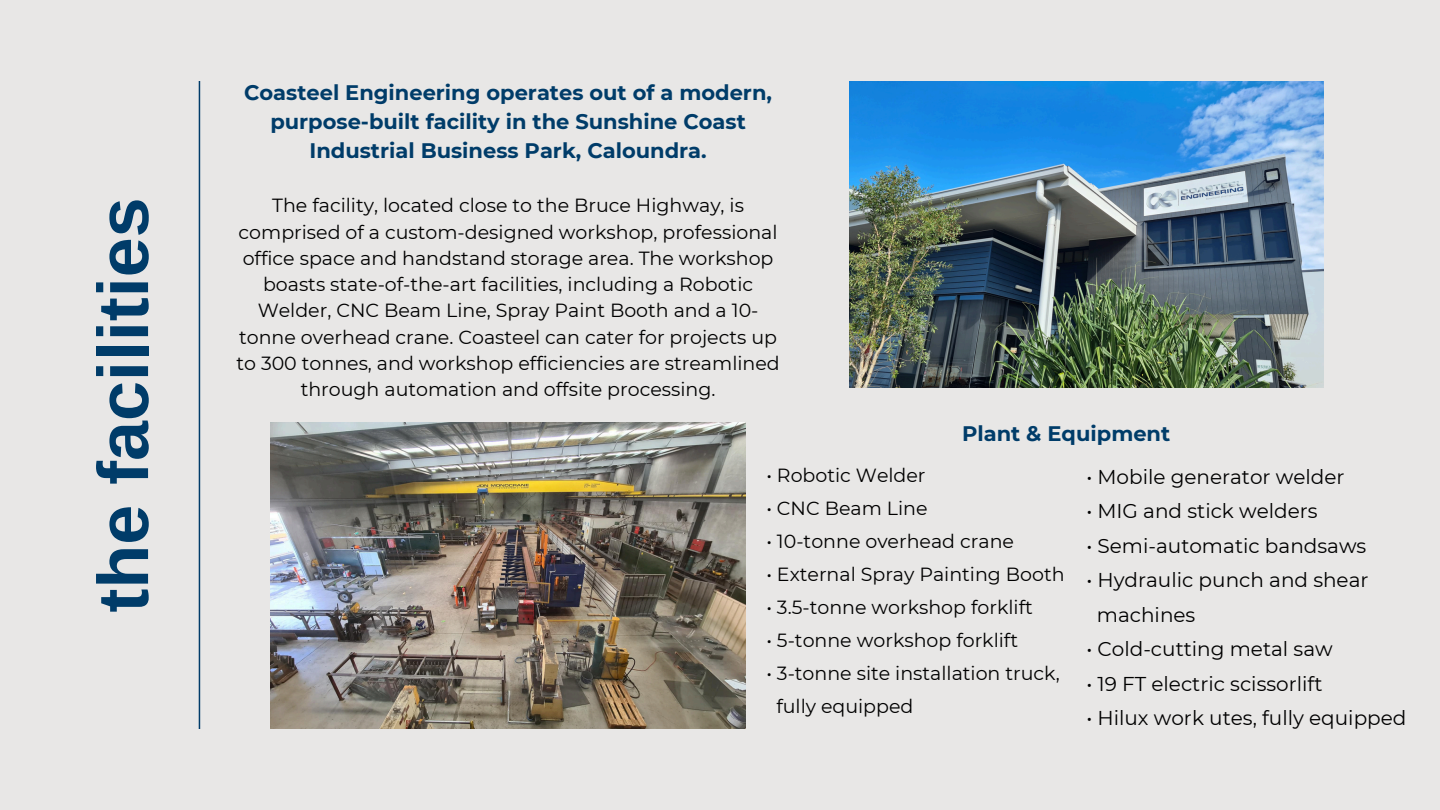
<style>
.page{position:relative;width:1440px;height:810px;background:#e8e7e6}
.page>*{position:absolute;margin:0;border:0;box-sizing:border-box;transform-origin:0 0}
.t1{font:700 71.8px "Liberation Sans";color:#003c69}
.t2{font:700 21px/29.2px "Montserrat";color:#003c69;text-align:center}
.t3{font:20px/34.5px "Montserrat";color:#000}
.t4{font:19px/26.2px "Montserrat";color:#000;text-align:center}
</style>
<div class="page">
<hr style="left:199px;top:81px;width:1px;height:648px;background:#003c69">
<img style="left:849px;top:81px;width:475px;height:307px">
<img style="left:271px;top:422px;width:475px;height:307px">
<h1 class="t1" style="left:74px;top:613px;width:417px;rotate:-90deg">the facilities</h1>
<p class="t2" style="left:244px;top:77px;width:529px">Coasteel Engineering operates out of a modern, purpose-built facility in the Sunshine Coast<br>Industrial Business Park, Caloundra.</p>
<p class="t4" style="left:236px;top:192px;width:545px">The facility, located close to the Bruce Highway, is comprised of a custom-designed workshop, professional office space and handstand storage area. The workshop boasts state-of-the-art facilities, including a Robotic Welder, CNC Beam Line, Spray Paint Booth and a 10- tonne overhead crane. Coasteel can cater for projects up to 300 tonnes, and workshop efficiencies are streamlined through automation and offsite processing.</p>
<p class="t2" style="left:962px;top:418px;width:210px">Plant &amp; Equipment</p>
<p class="t4" style="left:766px;top:462px;width:161px">• Robotic Welder</p>
<p class="t4" style="left:766px;top:495px;width:163px">• CNC Beam Line</p>
<p class="t4" style="left:766px;top:528px;width:249px">• 10-tonne overhead crane</p>
<p class="t4" style="left:766px;top:561px;width:300px">• External Spray Painting Booth</p>
<p class="t4" style="left:766px;top:594px;width:268px">• 3.5-tonne workshop forklift</p>
<p class="t4" style="left:766px;top:627px;width:253px">• 5-tonne workshop forklift</p>
<p class="t4" style="left:776px;top:656px;width:285px;line-height:33px;text-align:left;text-indent:-10px">• 3-tonne site installation truck, fully equipped</p>
<p class="t3" style="left:1086px;top:458px;width:260px">• Mobile generator welder</p>
<p class="t3" style="left:1086px;top:493px;width:233px">• MIG and stick welders</p>
<p class="t3" style="left:1086px;top:527px;width:281px">• Semi-automatic bandsaws</p>
<p class="t3" style="left:1097px;top:562px;width:273px;text-indent:-10px">• Hydraulic punch and shear machines</p>
<p class="t3" style="left:1086px;top:631px;width:248px">• Cold-cutting metal saw</p>
<p class="t3" style="left:1086px;top:665px;width:238px">• 19 FT electric scissorlift</p>
<p class="t3" style="left:1086px;top:700px;width:322px">• Hilux work utes, fully equipped</p>
</div>
